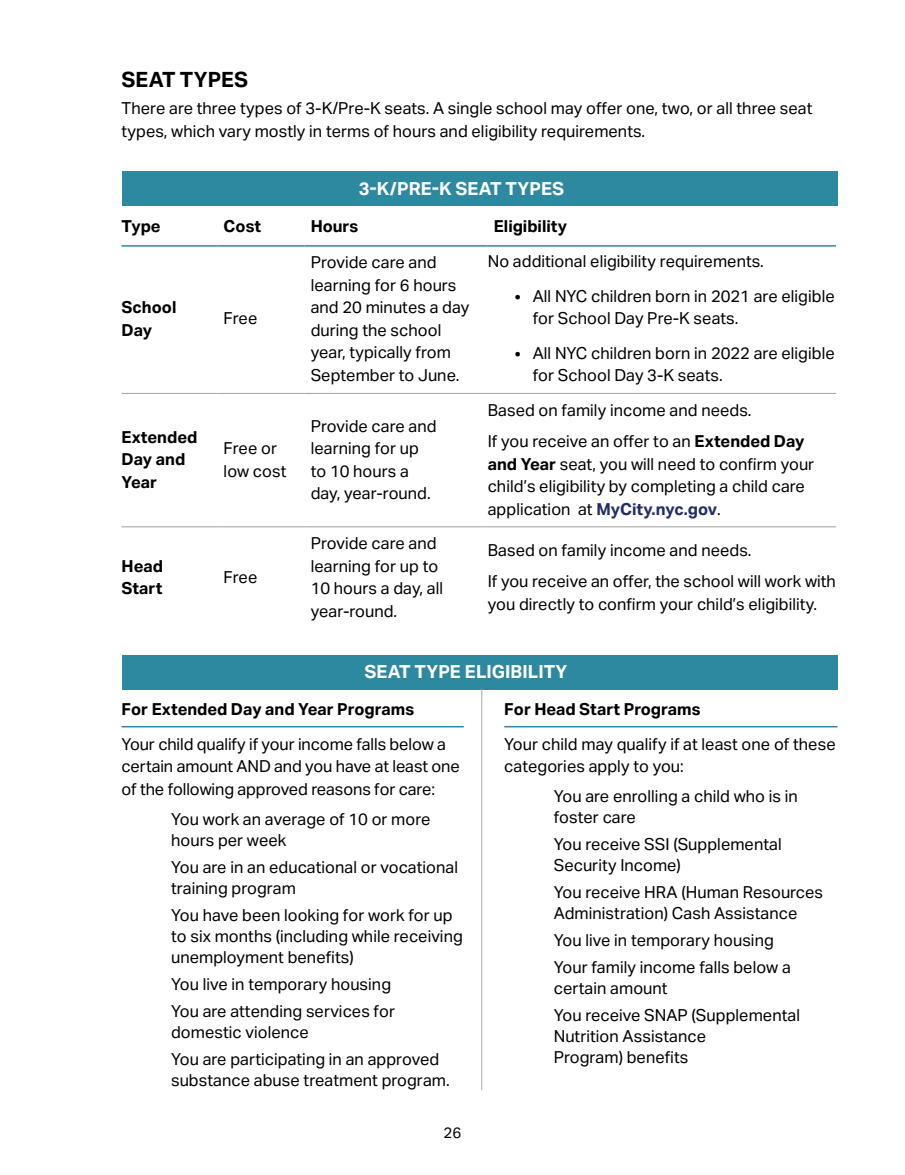
<style>
.page{position:relative;width:905px;height:1175px;background:#fff}
.page>*{position:absolute;margin:0;border:0;box-sizing:border-box;transform-origin:0 0}
.H5_-__b{font:700 21px "Aktiv Grotesk";color:#000}
.H5_-_ctr__white___EC_bkgd{font:700 18px "Aktiv Grotesk";color:#fff}
.body{font:16.5px/22.5px "Aktiv Grotesk";color:#000}
.cb_-__a__checkbox{font:16.5px/21px "Aktiv Grotesk";color:#000}
.body_-__b{font:16.5px/22.5px "Aktiv Grotesk";color:#000}
.body-2{font:700 16.5px/22.5px "Aktiv Grotesk";color:#000}
.body_-_rule_below{font:700 16.5px "Aktiv Grotesk";color:#000}
.t1{font:15px "Aktiv Grotesk";color:#000}
.s1{font-weight:700}
.s2{font-weight:700;color:#222d65}
</style>
<div class="page">
<div style="left:122px;top:172px;width:715px;height:34px;background:#2d89a0"></div>
<div style="left:122px;top:655px;width:715px;height:34px;background:#2d89a0"></div>
<hr style="left:122px;top:245px;width:96px;height:2px;background:#2d89a0">
<hr style="left:218px;top:245px;width:86px;height:2px;background:#2d89a0">
<hr style="left:304px;top:245px;width:184px;height:2px;background:#2d89a0">
<hr style="left:488px;top:245px;width:348px;height:2px;background:#2d89a0">
<hr style="left:122px;top:393px;width:96px;height:1px;background:#a7a9ac">
<hr style="left:218px;top:393px;width:86px;height:1px;background:#a7a9ac">
<hr style="left:304px;top:393px;width:184px;height:1px;background:#a7a9ac">
<hr style="left:488px;top:393px;width:348px;height:1px;background:#a7a9ac">
<hr style="left:122px;top:526px;width:96px;height:1px;background:#a7a9ac">
<hr style="left:218px;top:526px;width:86px;height:1px;background:#a7a9ac">
<hr style="left:304px;top:526px;width:184px;height:1px;background:#a7a9ac">
<hr style="left:488px;top:526px;width:348px;height:1px;background:#a7a9ac">
<hr style="left:481px;top:688px;width:1px;height:35px;background:#a7a9ac">
<hr style="left:481px;top:723px;width:1px;height:367px;background:#a7a9ac">
<hr style="left:122px;top:726px;width:342px;height:1px;background:#2d89a0">
<hr style="left:504px;top:726px;width:333px;height:1px;background:#2d89a0">
<h5 class="H5_-__b" style="left:122px;top:67px;width:128px">SEAT TYPES</h5>
<p class="body_-__b" style="left:122px;top:97px;width:692px">There are three types of 3-K/Pre-K seats. A single school may offer one, two, or all three seat types, which vary mostly in terms of hours and eligibility requirements.</p>
<h5 class="H5_-_ctr__white___EC_bkgd" style="left:359px;top:178px;width:207px">3-K/PRE-K SEAT TYPES</h5>
<p class="body-2" style="left:122px;top:215px;width:41px">Type</p>
<p class="body-2" style="left:224px;top:215px;width:39px">Cost</p>
<p class="body-2" style="left:310px;top:215px;width:49px">Hours</p>
<p class="body-2" style="left:494px;top:215px;width:75px">Eligibility</p>
<p class="body-2" style="left:122px;top:296px;width:56px">School<br>Day</p>
<p class="body" style="left:224px;top:307px;width:35px">Free</p>
<p class="body-2" style="left:122px;top:426px;width:77px">Extended<br>Day and<br>Year</p>
<p class="body" style="left:224px;top:437px;width:64px">Free or low cost</p>
<p class="body-2" style="left:122px;top:554px;width:43px">Head<br>Start</p>
<p class="body" style="left:224px;top:566px;width:35px">Free</p>
<p class="body" style="left:310px;top:251px;width:160px">Provide care and learning for 6 hours and 20 minutes a day during the school year, typically from<br>September to June.</p>
<p class="body" style="left:488px;top:250px;width:278px">No additional eligibility requirements.</p>
<p class="body_-__b" style="left:532px;top:285px;width:303px;text-indent:-18px">• All NYC children born in 2021 are eligible for School Day Pre-K seats.</p>
<p class="body_-__b" style="left:532px;top:342px;width:303px;text-indent:-18px">• All NYC children born in 2022 are eligible for School Day 3-K seats.</p>
<p class="body" style="left:310px;top:414px;width:127px">Provide care and learning for up to 10 hours a day, year-round.</p>
<p class="body" style="left:488px;top:399px;width:265px">Based on family income and needs.</p>
<p class="body" style="left:488px;top:430px;width:328px">If you receive an offer to an <span class="s1">Extended Day and Year</span> seat, you will need to confirm your child’s eligibility by completing a child care application at <span class="s2">MyCity.nyc.gov</span>.</p>
<p class="body" style="left:310px;top:532px;width:134px">Provide care and learning for up to<br>10 hours a day, all year-round.</p>
<p class="body" style="left:488px;top:539px;width:265px">Based on family income and needs.</p>
<p class="body" style="left:488px;top:570px;width:349px">If you receive an offer, the school will work with you directly to confirm your child’s eligibility.</p>
<h5 class="H5_-_ctr__white___EC_bkgd" style="left:364px;top:661px;width:204px">SEAT TYPE ELIGIBILITY</h5>
<p class="body_-_rule_below" style="left:122px;top:700px;width:294px">For Extended Day and Year Programs</p>
<p class="body_-_rule_below" style="left:504px;top:700px;width:198px">For Head Start Programs</p>
<p class="body" style="left:122px;top:732px;width:340px">Your child qualify if your income falls below a certain amount AND and you have at least one of the following approved reasons for care:</p>
<p class="cb_-__a__checkbox" style="left:171px;top:808px;width:261px">You work an average of 10 or more hours per week</p>
<p class="cb_-__a__checkbox" style="left:171px;top:856px;width:288px">You are in an educational or vocational training program</p>
<p class="cb_-__a__checkbox" style="left:171px;top:904px;width:293px">You have been looking for work for up to six months (including while receiving unemployment benefits)</p>
<p class="cb_-__a__checkbox" style="left:171px;top:973px;width:222px">You live in temporary housing</p>
<p class="cb_-__a__checkbox" style="left:171px;top:1000px;width:225px">You are attending services for domestic violence</p>
<p class="cb_-__a__checkbox" style="left:171px;top:1048px;width:280px">You are participating in an approved substance abuse treatment program.</p>
<p class="body" style="left:504px;top:732px;width:333px">Your child may qualify if at least one of these categories apply to you:</p>
<p class="cb_-__a__checkbox" style="left:553px;top:786px;width:246px">You are enrolling a child who is in foster care</p>
<p class="cb_-__a__checkbox" style="left:553px;top:834px;width:229px">You receive SSI (Supplemental<br>Security Income)</p>
<p class="cb_-__a__checkbox" style="left:553px;top:882px;width:271px">You receive HRA (Human Resources<br>Administration) Cash Assistance</p>
<p class="cb_-__a__checkbox" style="left:553px;top:930px;width:222px">You live in temporary housing</p>
<p class="cb_-__a__checkbox" style="left:553px;top:957px;width:239px">Your family income falls below a certain amount</p>
<p class="cb_-__a__checkbox" style="left:553px;top:1005px;width:248px">You receive SNAP (Supplemental<br>Nutrition Assistance<br>Program) benefits</p>
<p class="t1" style="left:443px;top:1123px;width:19px">26</p>
</div>
